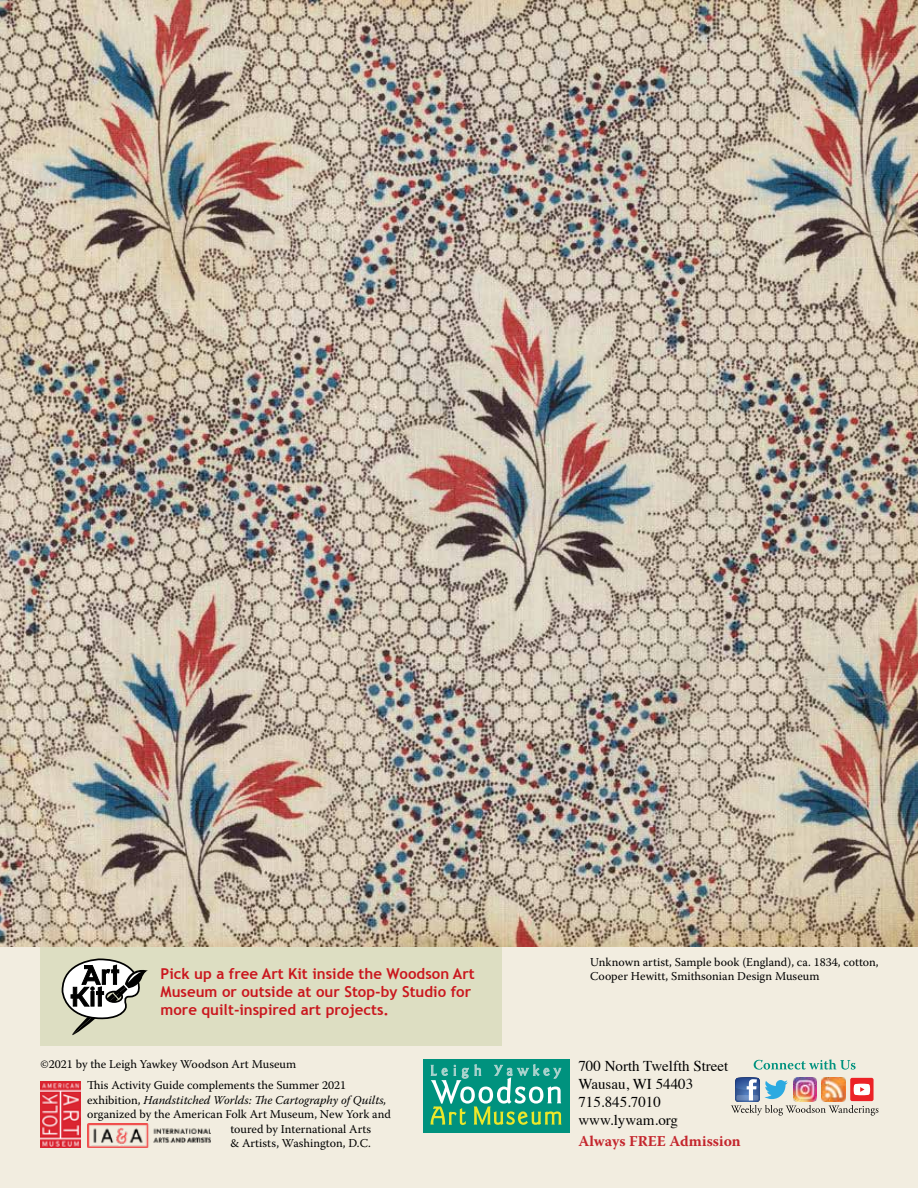
<style>
.page{position:relative;width:918px;height:1188px;background:#fff}
.page>*{position:absolute;margin:0;border:0;box-sizing:border-box;transform-origin:0 0}
.t1{font:700 15px/18px "Trebuchet MS";color:#ca171e}
.t2{font:15px/18px "Times";color:#000}
.t3{font:700 15px "Warnock Pro";color:#c4262d}
.t4{font:12px/21.1px "Warnock Pro";color:#000}
.t5{font:italic 12px "Warnock Pro";color:#000}
.s1{font-style:normal}
</style>
<div class="page">
<div style="left:0;top:759px;width:917px;height:429px;background:#f2ede0"></div>
<div style="left:40px;top:921px;width:461px;height:124px;background:#dddec2"></div>
<div style="left:422px;top:1059px;width:147px;height:74px;background:#00927e"></div>
<svg style="left:430px;top:1064px;width:131px;height:61px"></svg>
<svg style="left:753px;top:1059px;width:102px;height:11px"></svg>
<img style="left:731px;top:1078px;width:146px;height:38px">
<svg style="left:62px;top:959px;width:86px;height:76px"></svg>
<img style="left:87px;top:1123px;width:123px;height:24px">
<img style="left:0;top:0;width:917px;height:947px">
<img style="left:40px;top:1081px;width:40px;height:66px">
<p class="t1" style="left:160px;top:964px;width:315px">Pick up a free Art Kit inside the Woodson Art<br>Museum or outside at our Stop-by Studio for more quilt-inspired art projects.</p>
<p class="t4" style="left:590px;top:954px;width:290px;line-height:14.4px">Unknown artist, Sample book (England), ca. 1834, cotton,<br>Cooper Hewitt, Smithsonian Design Museum</p>
<p class="t4" style="left:87px;top:1054px;width:260px;text-indent:-47px">©2021 by the Leigh Yawkey Woodson Art Museum<br>This Activity Guide complements the Summer 2021</p>
<p class="t5" style="left:87px;top:1093px;width:301px"><span class="s1">exhibition,</span> Handstitched Worlds: The Cartography of Quilts,</p>
<p class="t4" style="left:87px;top:1104px;width:305px">organized by the American Folk Art Museum, New York and</p>
<p class="t4" style="left:230px;top:1118px;width:142px">toured by International Arts</p>
<p class="t4" style="left:230px;top:1132px;width:142px">&amp; Artists, Washington, D.C.</p>
<p class="t2" style="left:578px;top:1055px;width:151px">700 North Twelfth Street<br>Wausau, WI 54403<br>715.845.7010 www.lywam.org</p>
<p class="t3" style="left:578px;top:1132px;width:164px">Always FREE Admission</p>
</div>
